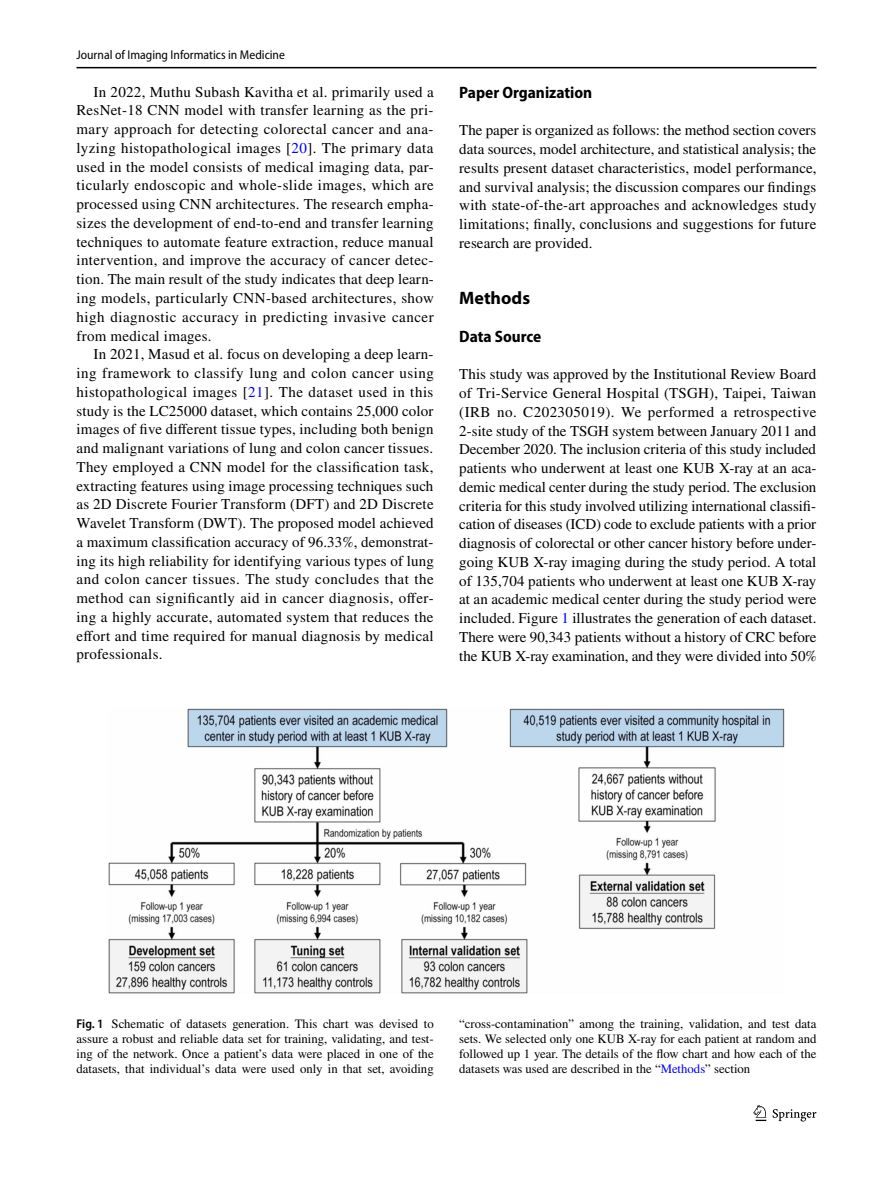
<style>
.page{position:relative;width:893px;height:1187px;background:#fff}
.page>*{position:absolute;margin:0;border:0;box-sizing:border-box;transform-origin:0 0}
.t1{font:700 18px "Myriad Pro";color:#000}
.t2{font:700 semi-condensed 16.5px "Myriad Pro";color:#000}
.t3{font:15px/18.8px "STIX";letter-spacing:.01em;color:#000;text-align:justify}
.t4{font:12.75px/15px "STIX";color:#000;text-align:justify}
.t5{font:semi-condensed 12.75px "Myriad Pro";color:#000}
.s1{color:#00f}
.s2{font-family:"Myriad Pro";font-weight:600;font-stretch:semi-condensed}
</style>
<div class="page">
<hr style="left:77px;top:67px;width:739px;height:1px;background:#000">
<svg style="left:753px;top:1105px;width:13px;height:15px"></svg>
<svg style="left:773px;top:1109px;width:43px;height:12px"></svg>
<img style="left:108px;top:708px;width:676px;height:285px">
<p class="t5" style="left:77px;top:48px;width:210px">Journal of Imaging Informatics in Medicine</p>
<p class="t3" style="left:77px;top:83px;width:359px;text-indent:17px">In 2022, Muthu Subash Kavitha et al. primarily used a ResNet-18 CNN model with transfer learning as the pri&shy;mary approach for detecting colorectal cancer and ana&shy;lyzing histopathological images [<span class="s1">20</span>]. The primary data used in the model consists of medical imaging data, par&shy;ticularly endoscopic and whole-slide images, which are processed using CNN architectures. The research empha&shy;sizes the development of end-to-end and transfer learning techniques to automate feature extraction, reduce manual intervention, and improve the accuracy of cancer detec&shy;tion. The main result of the study indicates that deep learn&shy;ing models, particularly CNN-based architectures, show high diagnostic accuracy in predicting invasive cancer from medical images.</p>
<p class="t3" style="left:77px;top:346px;width:359px;text-indent:17px">In 2021, Masud et al. focus on developing a deep learn&shy;ing framework to classify lung and colon cancer using histopathological images [<span class="s1">21</span>]. The dataset used in this study is the LC25000 dataset, which contains 25,000 color images of five different tissue types, including both benign and malignant variations of lung and colon cancer tissues.<br>They employed a CNN model for the classification task, extracting features using image processing techniques such as 2D Discrete Fourier Transform (DFT) and 2D Discrete Wavelet Transform (DWT). The proposed model achieved a maximum classification accuracy of 96.33%, demonstrat&shy;ing its high reliability for identifying various types of lung and colon cancer tissues. The study concludes that the method can significantly aid in cancer diagnosis, offer&shy;ing a highly accurate, automated system that reduces the effort and time required for manual diagnosis by medical professionals.</p>
<p class="t2" style="left:459px;top:83px;width:135px">Paper Organization</p>
<p class="t3" style="left:459px;top:122px;width:359px">The paper is organized as follows: the method section covers data sources, model architecture, and statistical analysis; the results present dataset characteristics, model performance, and survival analysis; the discussion compares our findings with state-of-the-art approaches and acknowledges study limitations; finally, conclusions and suggestions for future research are provided.</p>
<p class="t1" style="left:459px;top:286px;width:72px">Methods</p>
<p class="t2" style="left:459px;top:327px;width:84px">Data Source</p>
<p class="t3" style="left:459px;top:366px;width:359px">This study was approved by the Institutional Review Board of Tri-Service General Hospital (TSGH), Taipei, Taiwan (IRB no. C202305019). We performed a retrospective 2-site study of the TSGH system between January 2011 and December 2020. The inclusion criteria of this study included patients who underwent at least one KUB X-ray at an aca&shy;demic medical center during the study period. The exclusion criteria for this study involved utilizing international classifi&shy;cation of diseases (ICD) code to exclude patients with a prior diagnosis of colorectal or other cancer history before under&shy;going KUB X-ray imaging during the study period. A total of 135,704 patients who underwent at least one KUB X-ray at an academic medical center during the study period were included. Figure <span class="s1">1</span> illustrates the generation of each dataset.<br>There were 90,343 patients without a history of CRC before the KUB X-ray examination, and they were divided into 50%</p>
<p class="t4" style="left:77px;top:1017px;width:359px"><span class="s2">Fig. 1</span> Schematic of datasets generation. This chart was devised to assure a robust and reliable data set for training, validating, and test&shy;ing of the network. Once a patient’s data were placed in one of the datasets, that individual’s data were used only in that set, avoiding</p>
<p class="t4" style="left:459px;top:1017px;width:359px">“cross-contamination” among the training, validation, and test data sets. We selected only one KUB X-ray for each patient at random and followed up 1 year. The details of the flow chart and how each of the datasets was used are described in the “<span class="s1">Methods</span>” section</p>
</div>
